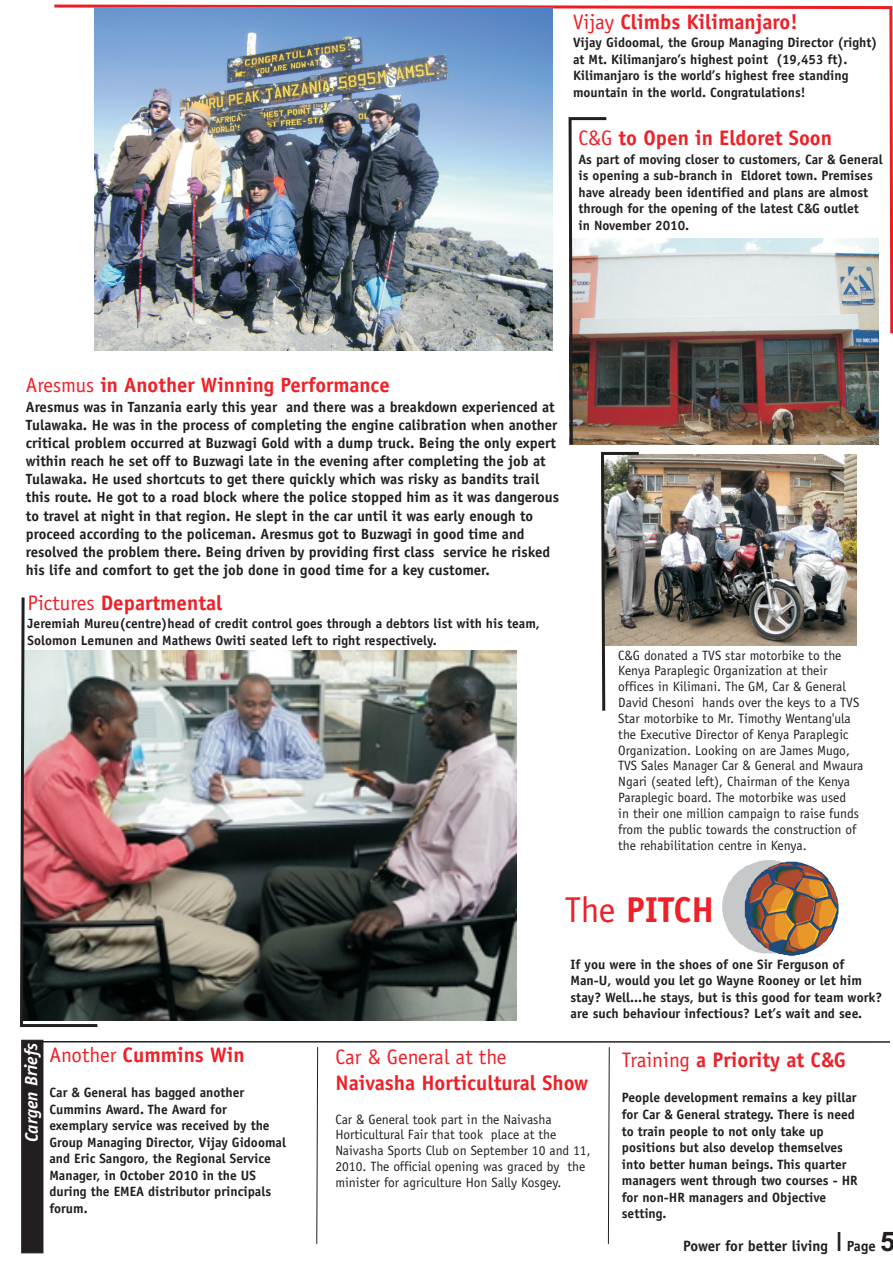
<style>
.page{position:relative;width:893px;height:1263px;background:#fff}
.page>*{position:absolute;margin:0;border:0;box-sizing:border-box;transform-origin:0 0}
.t1{font:700 36px "Officina Sans Std";color:#ee2028}
.t2{font:700 21px "Officina Sans Std";color:#ee2028}
.t3{font:21px "Officina Sans Std";color:#ee2028}
.t4{font:700 20.7px "Officina Sans Std";color:#ee2028}
.t5{font:italic 700 18px "Officina Sans Std";letter-spacing:-.005em;color:#fff}
.t6{font:700 15px "Officina Sans Std";color:#231f20}
.t7{font:700 14.85px/18.1px "Officina Sans Std";color:#231f20}
.t8{font:700 13.5px/16.5px "Officina Sans Std";color:#231f20}
.t9{font:13.5px/15.9px "Officina Sans Std";color:#231f20}
.s1{font-weight:400}
.s2{font-family:"Arial";font-weight:400;font-size:26.55px}
.s3{font-size:14.7px}
.s4{font-family:"Arial";font-size:27px}
</style>
<div class="page">
<svg style="left:54px;top:4px;width:839px;height:332px"></svg>
<hr style="left:29px;top:1041px;width:861px;height:2px;background:#231f20">
<div style="left:21px;top:1040px;width:22px;height:213px;background:#231f20"></div>
<svg style="left:608px;top:1047px;width:2px;height:197px"></svg>
<svg style="left:316px;top:1047px;width:2px;height:197px"></svg>
<svg style="left:722px;top:860px;width:116px;height:96px"></svg>
<img style="left:95px;top:7px;width:457px;height:343px">
<img style="left:642px;top:238px;width:237px;height:207px">
<img style="left:100px;top:651px;width:416px;height:370px">
<svg style="left:20px;top:597px;width:80px;height:430px"></svg>
<img style="left:642px;top:454px;width:215px;height:191px">
<img style="left:567px;top:116px;width:75px;height:595px">
<h2 class="t2" style="left:573px;top:14px;width:226px"><span class="s1">Vijay</span> Climbs Kilimanjaro!</h2>
<p class="t8" style="left:573px;top:36px;width:306px">Vijay Gidoomal, the Group Managing Director (right) at Mt. Kilimanjaro’s highest point (19,453 ft).<br>Kilimanjaro is the world’s highest free standing mountain in the world. Congratulations!</p>
<h2 class="t2" style="left:578px;top:130px;width:255px"><span class="s1">C&amp;G</span> to Open in Eldoret Soon</h2>
<p class="t8" style="left:578px;top:152px;width:306px">As part of moving closer to customers, Car &amp; General is opening a sub-branch in Eldoret town. Premises have already been identified and plans are almost through for the opening of the latest C&amp;G outlet<br>in November 2010.</p>
<h3 class="t4" style="left:26px;top:377px;width:365px"><span class="s1">Aresmus</span> in Another Winning Performance</h3>
<p class="t7" style="left:26px;top:399px;width:535px">Aresmus was in Tanzania early this year and there was a breakdown experienced at Tulawaka. He was in the process of completing the engine calibration when another critical problem occurred at Buzwagi Gold with a dump truck. Being the only expert within reach he set off to Buzwagi late in the evening after completing the job at Tulawaka. He used shortcuts to get there quickly which was risky as bandits trail this route. He got to a road block where the police stopped him as it was dangerous to travel at night in that region. He slept in the car until it was early enough to proceed according to the policeman. Aresmus got to Buzwagi in good time and resolved the problem there. Being driven by providing first class service he risked his life and comfort to get the job done in good time for a key customer.</p>
<h2 class="t2" style="left:28px;top:594px;width:196px"><span class="s1">Pictures</span> Departmental</h2>
<p class="t8" style="left:28px;top:617px;width:514px">Jeremiah Mureu(centre)head of credit control goes through a debtors list with his team,<br>Solomon Lemunen and Mathews Owiti seated left to right respectively.</p>
<p class="t9" style="left:618px;top:649px;width:247px">C&amp;G donated a TVS star motorbike to the Kenya Paraplegic Organization at their offices in Kilimani. The GM, Car &amp; General David Chesoni hands over the keys to a TVS Star motorbike to Mr. Timothy Wentang'ula the Executive Director of Kenya Paraplegic Organization. Looking on are James Mugo, TVS Sales Manager Car &amp; General and Mwaura Ngari (seated left), Chairman of the Kenya Paraplegic board. The motorbike was used<br>in their one million campaign to raise funds from the public towards the construction of the rehabilitation centre in Kenya.</p>
<h1 class="t1" style="left:565px;top:896px;width:151px"><span class="s1">The</span> PITCH</h1>
<h3 class="t5" style="left:24px;top:1142px;width:101px;rotate:-90deg">Cargen riefs</h3>
<h3 class="t5" style="left:24px;top:1086px;width:12px;rotate:-90deg">B</h3>
<h2 class="t2" style="left:49px;top:1047px;width:197px"><span class="s1">Another</span> Cummins Win</h2>
<p class="t8" style="left:49px;top:1086px;width:238px">Car &amp; General has bagged another<br>Cummins Award. The Award for exemplary service was received by the<br>Group Managing Director, Vijay Gidoomal and Eric Sangoro, the Regional Service<br>Manager, in October 2010 in the US during the EMEA distributor principals forum.</p>
<p class="t8" style="left:570px;top:957px;width:313px">If you were in the shoes of one Sir Ferguson of Man-U, would you let go Wayne Rooney or let him stay? Well...he stays, but is this good for team work? are such behaviour infectious? Let’s wait and see.</p>
<h2 class="t3" style="left:335px;top:1049px;width:173px">Car &amp; General at the</h2>
<h2 class="t2" style="left:335px;top:1075px;width:254px">Naivasha Horticultural Show</h2>
<p class="t9" style="left:335px;top:1113px;width:257px">Car &amp; General took part in the Naivasha Horticultural Fair that took place at the Naivasha Sports Club on September 10 and 11, 2010. The official opening was graced by the minister for agriculture Hon Sally Kosgey.</p>
<h2 class="t2" style="left:622px;top:1052px;width:226px"><span class="s1">Training</span> a Priority at C&amp;G</h2>
<p class="t8" style="left:622px;top:1091px;width:237px">People development remains a key pillar for Car &amp; General strategy. There is need to train people to not only take up positions but also develop themselves into better human beings. This quarter managers went through two courses - HR for non-HR managers and Objective setting.</p>
<p class="t6" style="left:683px;top:1240px;width:213px">Power for better living <span class="s2">I</span> <span class="s3">Page</span> <span class="s4">5</span></p>
</div>
